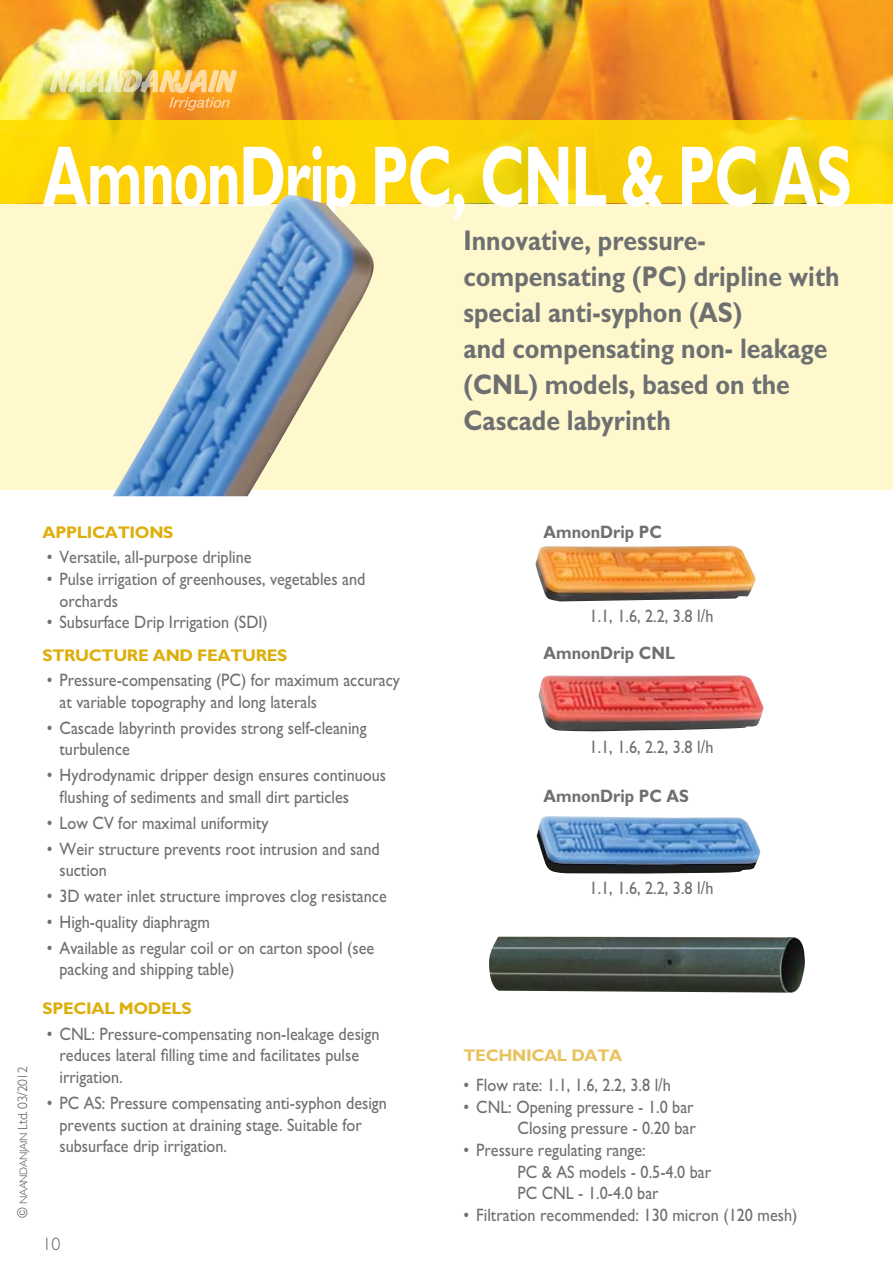
<style>
.page{position:relative;width:893px;height:1263px;background:#fff}
.page>*{position:absolute;margin:0;border:0;box-sizing:border-box;transform-origin:0 0}
.t1{font:700 87px "M Gill Sans";letter-spacing:-.025em;color:#fff;scale:.67 1}
.t2{font:700 28.5px/36px "M Gill Sans";color:#6d6f71;scale:.87 1}
.t3{font:18px/21.6px "M Gill Sans";color:#6d6f71;scale:.9 1}
.t4{font:700 18px "M Gill Sans";color:#6d6f71;scale:.9 1}
.t5{font:300 18px "M Gill Sans";color:#636467}
.t6{font:700 16.95px "M Gill Sans";letter-spacing:-.02em;color:#ddaf0b}
.t7{font:700 16.95px "M Gill Sans";letter-spacing:-.02em;color:#e7c360}
.t8{font:300 13.5px "M Gill Sans";letter-spacing:-.03em;color:#4d4d4f}
.s1{font-size:10.8px}
</style>
<div class="page">
<img style="left:0;top:0;width:893px;height:121px">
<svg style="left:0;top:121px;width:892px;height:82px;background:#f9d306"></svg>
<div style="left:0;top:203px;width:893px;height:287px;background:#fff8cd"></div>
<img style="left:50px;top:69px;width:187px;height:42px">
<hr style="left:892px;top:121px;width:1px;height:82px;background:#fd0">
<hr style="left:892px;top:203px;width:1px;height:287px;background:#fd0">
<img style="left:112px;top:195px;width:262px;height:301px">
<img style="left:538px;top:675px;width:226px;height:56px">
<img style="left:535px;top:545px;width:221px;height:56px">
<img style="left:536px;top:816px;width:224px;height:57px">
<img style="left:489px;top:936px;width:316px;height:57px">
<h1 class="t1" style="left:43px;top:128px;width:1209px">AmnonDrip PC, CNL &amp; PC AS</h1>
<h2 class="t2" style="left:463px;top:223px;width:434px">Innovative, pressure&shy;compensating (PC) dripline with special anti-syphon (AS)<br>and compensating non- leakage (CNL) models, based on the<br>Cascade labyrinth</h2>
<p class="t8" style="left:15px;top:1218px;width:153px;rotate:-90deg">© <span class="s1">NAANDANJAIN</span> Ltd. 03/2012</p>
<p class="t6" style="left:43px;top:522px;width:132px">APPLICATIONS</p>
<p class="t3" style="left:47px;top:547px;width:229px">• Versatile, all-purpose dripline</p>
<p class="t3" style="left:60px;top:568px;width:341px;text-indent:-13px">• Pulse irrigation of greenhouses, vegetables and orchards</p>
<p class="t3" style="left:47px;top:612px;width:247px">• Subsurface Drip Irrigation (SDI)</p>
<p class="t6" style="left:43px;top:645px;width:246px">STRUCTURE AND FEATURES</p>
<p class="t3" style="left:60px;top:670px;width:380px;text-indent:-13px">• Pressure-compensating (PC) for maximum accuracy at variable topography and long laterals</p>
<p class="t3" style="left:60px;top:717px;width:343px;text-indent:-13px">• Cascade labyrinth provides strong self-cleaning turbulence</p>
<p class="t3" style="left:60px;top:765px;width:364px;text-indent:-13px">• Hydrodynamic dripper design ensures continuous flushing of sediments and small dirt particles</p>
<p class="t3" style="left:47px;top:812px;width:248px">• Low CV for maximal uniformity</p>
<p class="t3" style="left:60px;top:838px;width:357px;text-indent:-13px">• Weir structure prevents root intrusion and sand suction</p>
<p class="t3" style="left:47px;top:885px;width:379px">• 3D water inlet structure improves clog resistance</p>
<p class="t3" style="left:47px;top:911px;width:183px">• High-quality diaphragm</p>
<p class="t3" style="left:60px;top:937px;width:351px;text-indent:-13px">• Available as regular coil or on carton spool (see packing and shipping table)</p>
<p class="t6" style="left:43px;top:999px;width:151px">SPECIAL MODELS</p>
<p class="t3" style="left:60px;top:1023px;width:357px;text-indent:-13px">• CNL: Pressure-compensating non-leakage design reduces lateral filling time and facilitates pulse irrigation.</p>
<p class="t3" style="left:60px;top:1092px;width:365px;text-indent:-13px">• PC AS: Pressure compensating anti-syphon design prevents suction at draining stage. Suitable for subsurface drip irrigation.</p>
<p class="t5" style="left:43px;top:1234px;width:19px">10</p>
<p class="t4" style="left:544px;top:521px;width:133px">AmnonDrip PC</p>
<p class="t3" style="left:590px;top:605px;width:139px">1.1, 1.6, 2.2, 3.8 l/h</p>
<p class="t4" style="left:544px;top:643px;width:147px">AmnonDrip CNL</p>
<p class="t3" style="left:590px;top:736px;width:139px">1.1, 1.6, 2.2, 3.8 l/h</p>
<p class="t4" style="left:544px;top:785px;width:163px">AmnonDrip PC AS</p>
<p class="t3" style="left:590px;top:877px;width:139px">1.1, 1.6, 2.2, 3.8 l/h</p>
<p class="t7" style="left:463px;top:1046px;width:160px">TECHNICAL DATA</p>
<p class="t3" style="left:463px;top:1074px;width:232px">• Flow rate: 1.1, 1.6, 2.2, 3.8 l/h</p>
<p class="t3" style="left:463px;top:1096px;width:260px;text-align:right">• CNL: Opening pressure - 1.0 bar<br>Closing pressure - 0.20 bar</p>
<p class="t3" style="left:517px;top:1139px;width:217px;text-indent:-54px">• Pressure regulating range:<br>PC &amp; AS models - 0.5-4.0 bar<br>PC CNL - 1.0-4.0 bar</p>
<p class="t3" style="left:463px;top:1204px;width:372px">• Filtration recommended: 130 micron (120 mesh)</p>
</div>
